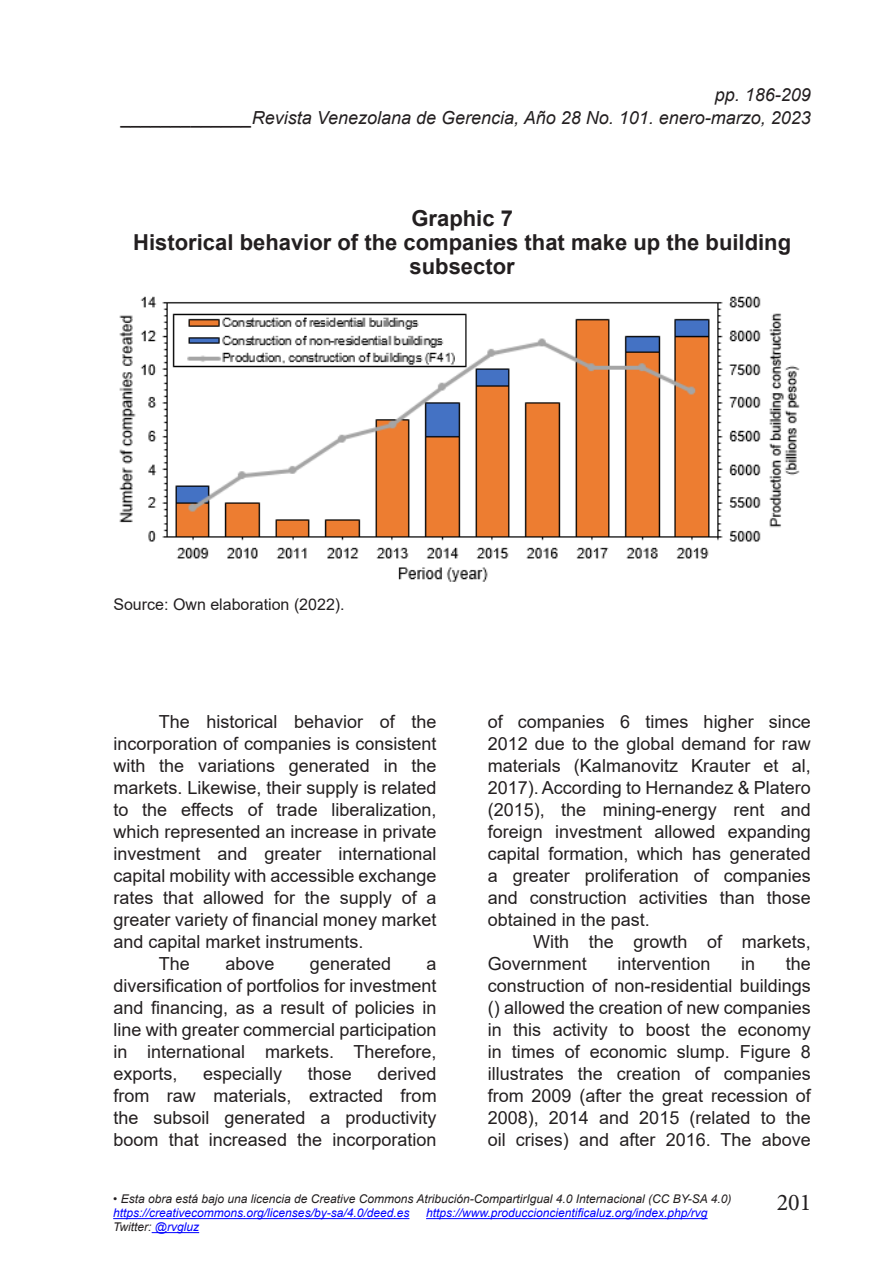
<style>
.page{position:relative;width:879px;height:1276px;background:#fff}
.page>*{position:absolute;margin:0;border:0;box-sizing:border-box;transform-origin:0 0}
.t1{font:24px "Minion Pro";color:#231f20}
.t2{font:700 22px/24px "Arial";color:#231f20;text-align:center}
.t3{font:18px/22px "Arial";color:#231f20;text-align:justify}
.t4{font:italic 18px "Arial";color:#231f20}
.t5{font:16px "Arial";color:#231f20}
.t6{font:italic 12px "Arial";color:#231f20}
.t7{font:italic 12px "Arial";color:#00f}
.s1{color:#00f}
</style>
<div class="page">
<hr style="left:113px;top:1218px;width:296px;height:1px;background:#00f">
<hr style="left:426px;top:1218px;width:281px;height:1px;background:#00f">
<hr style="left:152px;top:1232px;width:47px;height:1px;background:#00f">
<img style="left:119px;top:296px;width:681px;height:286px">
<p class="t4" style="left:715px;top:83px;width:98px">pp. 186-209</p>
<p class="t4" style="left:122px;top:106px;width:691px">_____________Revista Venezolana de Gerencia, Año 28 No. 101. enero-marzo, 2023</p>
<p class="t2" style="left:133px;top:206px;width:659px">Graphic 7<br>Historical behavior of the companies that make up the building subsector</p>
<p class="t5" style="left:113px;top:593px;width:233px">Source: Own elaboration (2022).</p>
<p class="t3" style="left:159px;top:710px;width:279px">The historical behavior of the</p>
<p class="t3" style="left:113px;top:732px;width:325px">incorporation of companies is consistent</p>
<p class="t3" style="left:113px;top:754px;width:325px">with the variations generated in the</p>
<p class="t3" style="left:113px;top:776px;width:325px">markets. Likewise, their supply is related</p>
<p class="t3" style="left:113px;top:798px;width:325px">to the effects of trade liberalization,</p>
<p class="t3" style="left:113px;top:820px;width:325px">which represented an increase in private</p>
<p class="t3" style="left:113px;top:842px;width:325px">investment and greater international</p>
<p class="t3" style="left:113px;top:864px;width:325px">capital mobility with accessible exchange</p>
<p class="t3" style="left:113px;top:886px;width:325px">rates that allowed for the supply of a</p>
<p class="t3" style="left:113px;top:908px;width:325px">greater variety of financial money market</p>
<p class="t3" style="left:113px;top:930px;width:252px">and capital market instruments.</p>
<p class="t3" style="left:159px;top:952px;width:33px">The</p>
<p class="t3" style="left:225px;top:952px;width:51px">above</p>
<p class="t3" style="left:310px;top:952px;width:83px">generated</p>
<p class="t3" style="left:113px;top:952px;width:325px;text-indent:313px">a diversification of portfolios for investment and financing, as a result of policies in line with greater commercial participation in international markets. Therefore, exports,</p>
<p class="t3" style="left:113px;top:1062px;width:325px;text-indent:264px">derived from raw materials, extracted from the subsoil generated a productivity boom that increased the incorporation</p>
<p class="t3" style="left:203px;top:1062px;width:81px">especially</p>
<p class="t3" style="left:308px;top:1062px;width:46px">those</p>
<p class="t3" style="left:488px;top:710px;width:325px">of companies 6 times higher since 2012 due to the global demand for raw materials (Kalmanovitz Krauter et al, 2017). According to Hernandez &amp; Platero (2015), the mining-energy rent and foreign investment allowed expanding capital formation, which has generated a greater proliferation of companies and construction activities than those obtained in the past.</p>
<p class="t3" style="left:488px;top:930px;width:325px;text-indent:45px">With the growth of markets,<br>Government</p>
<p class="t3" style="left:488px;top:952px;width:325px;text-indent:298px">the construction of non-residential buildings () allowed the creation of new companies in this activity to boost the economy in times of economic slump. Figure 8 illustrates the creation of companies from 2009 (after the great recession of 2008), 2014 and 2015 (related to the oil crises) and after 2016. The above</p>
<p class="t3" style="left:617px;top:952px;width:95px">intervention</p>
<p class="t3" style="left:741px;top:952px;width:16px">in</p>
<p class="t6" style="left:113px;top:1191px;width:620px">• Esta obra está bajo una licencia de Creative Commons Atribución-CompartirIgual 4.0 Internacional (CC BY-SA 4.0)</p>
<p class="t7" style="left:113px;top:1205px;width:298px">https://creativecommons.org/licenses/by-sa/4.0/deed.es</p>
<p class="t7" style="left:426px;top:1205px;width:283px">https://www.produccioncientificaluz.org/index.php/rvg</p>
<p class="t6" style="left:113px;top:1219px;width:87px">Twitter: <span class="s1">@rvgluz</span></p>
<h1 class="t1" style="left:777px;top:1186px;width:36px">201</h1>
</div>
